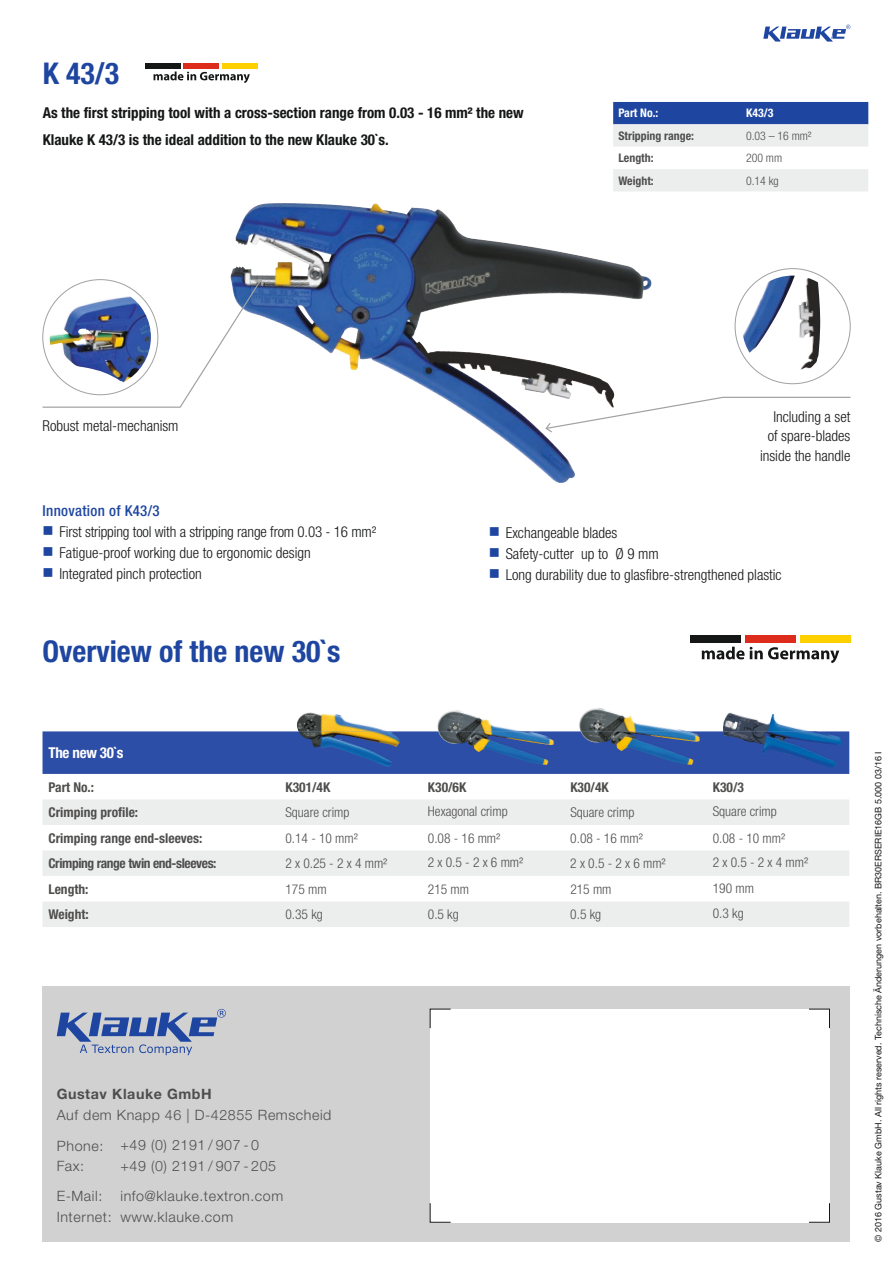
<style>
.page{position:relative;width:893px;height:1263px;background:#fff}
.page>*{position:absolute;margin:0;border:0;box-sizing:border-box;transform-origin:0 0}
.t1{font:700 condensed 30px "Helvetica Neue LT Pro";color:#1e46a1}
.t2{font:300 condensed 15px/20px "Helvetica Neue LT Pro";color:#151616;text-align:right}
.t3{font:700 condensed 15px/26.7px "Helvetica Neue LT Pro";color:#151616}
.t4{font:500 condensed 15px "Helvetica Neue LT Pro";letter-spacing:.02em;color:#1e46a1}
.t5{font:700 condensed 15px "Helvetica Neue LT Pro";letter-spacing:-.02em;color:#fff}
.t6{font:300 14.25px/30px "Helvetica Neue LT Pro";letter-spacing:.04em;color:#4e4e4d}
.t7{font:700 14.25px "Helvetica Neue LT Pro";letter-spacing:.04em;color:#4e4e4d}
.t8{font:300 condensed 13.5px/25.5px "Helvetica Neue LT Pro";color:#4e4e4d}
.t9{font:700 condensed 13.5px "Helvetica Neue LT Pro";color:#4e4e4d}
.t10{font:700 condensed 13.5px "Helvetica Neue LT Pro";letter-spacing:-.03em;color:#4e4e4d}
.t11{font:700 condensed 11.85px "Helvetica Neue LT Pro";color:#4e4e4d}
.t12{font:300 condensed 11.85px "Helvetica Neue LT Pro";color:#4e4e4d}
.t13{font:700 condensed 11.85px "Helvetica Neue LT Pro";color:#fff}
.t14{font:9px "Helvetica Neue LT Pro";color:#151616}
.s1{color:#1e46a1}
</style>
<div class="page">
<img style="left:230px;top:203px;width:345px;height:280px">
<div style="left:43px;top:986px;width:807px;height:256px;background:#d1d1d2"></div>
<div style="left:430px;top:1009px;width:400px;height:213px;background:#fff"></div>
<svg style="left:57px;top:1009px;width:169px;height:46px"></svg>
<svg style="left:430px;top:1009px;width:21px;height:19px"></svg>
<svg style="left:809px;top:1203px;width:21px;height:19px"></svg>
<svg style="left:809px;top:1009px;width:21px;height:19px"></svg>
<svg style="left:430px;top:1203px;width:21px;height:19px"></svg>
<div style="left:43px;top:731px;width:806px;height:43px;background:#2d4ea6"></div>
<svg style="left:43px;top:799px;width:806px;height:128px;fill:#eceded"></svg>
<svg style="left:763px;top:25px;width:87px;height:17px"></svg>
<img style="left:579px;top:708px;width:107px;height:23px">
<img style="left:580px;top:731px;width:120px;height:34px">
<img style="left:437px;top:710px;width:84px;height:21px">
<img style="left:438px;top:731px;width:116px;height:34px">
<img style="left:723px;top:712px;width:85px;height:19px">
<img style="left:723px;top:731px;width:120px;height:37px">
<img style="left:297px;top:712px;width:90px;height:19px">
<img style="left:299px;top:731px;width:101px;height:35px">
<div style="left:690px;top:635px;width:50px;height:7px;background:#151616"></div>
<div style="left:745px;top:635px;width:50px;height:7px;background:#dd2b1c"></div>
<div style="left:800px;top:635px;width:50px;height:7px;background:#fdd000"></div>
<svg style="left:702px;top:647px;width:137px;height:16px"></svg>
<div style="left:145px;top:63px;width:36px;height:6px;background:#151616"></div>
<div style="left:184px;top:63px;width:35px;height:6px;background:#dd2b1c"></div>
<div style="left:222px;top:63px;width:36px;height:6px;background:#fdd000"></div>
<svg style="left:153px;top:72px;width:97px;height:11px"></svg>
<svg style="left:42px;top:278px;width:222px;height:130px"></svg>
<svg style="left:544px;top:396px;width:307px;height:38px"></svg>
<img style="left:743px;top:276px;width:77px;height:94px">
<div style="left:43px;top:280px;width:115px;height:115px;background:#fff;border-radius:50%"></div>
<img style="left:50px;top:295px;width:101px;height:87px">
<svg style="left:613px;top:102px;width:255px;height:89px"></svg>
<h1 class="t1" style="left:43px;top:55px;width:78px">K 43/3</h1>
<p class="t3" style="left:43px;top:99px;width:482px">As the first stripping tool with a cross-section range from 0.03 - 16 mm² the new<br>Klauke K 43/3 is the ideal addition to the new Klauke 30`s.</p>
<p class="t13" style="left:618px;top:106px;width:42px">Part No.:</p>
<p class="t13" style="left:746px;top:106px;width:29px">K43/3</p>
<p class="t11" style="left:618px;top:128px;width:77px">Stripping range:</p>
<p class="t12" style="left:746px;top:129px;width:67px">0.03 – 16 mm²</p>
<p class="t11" style="left:618px;top:151px;width:37px">Length:</p>
<p class="t12" style="left:746px;top:151px;width:38px">200 mm</p>
<p class="t11" style="left:618px;top:173px;width:37px">Weight:</p>
<p class="t12" style="left:746px;top:174px;width:34px">0.14 kg</p>
<p class="t2" style="left:43px;top:416px;width:138px">Robust metal-mechanism</p>
<p class="t4" style="left:43px;top:502px;width:119px">Innovation of K43/3</p>
<p class="t2" style="left:43px;top:522px;width:335px"><span class="s1">■</span> First stripping tool with a stripping range from 0.03 - 16 mm²</p>
<p class="t2" style="left:43px;top:543px;width:270px"><span class="s1">■</span> Fatigue-proof working due to ergonomic design</p>
<p class="t2" style="left:43px;top:564px;width:161px"><span class="s1">■</span> Integrated pinch protection</p>
<h1 class="t1" style="left:43px;top:633px;width:300px">Overview of the new 30`s</h1>
<p class="t5" style="left:49px;top:744px;width:76px">The new 30`s</p>
<p class="t9" style="left:49px;top:778px;width:47px">Part No.:</p>
<p class="t9" style="left:285px;top:778px;width:46px">K301/4K</p>
<p class="t9" style="left:49px;top:804px;width:91px">Crimping profile:</p>
<p class="t8" style="left:285px;top:799px;width:65px">Square crimp</p>
<p class="t9" style="left:48px;top:829px;width:155px">Crimping range end-sleeves:</p>
<p class="t8" style="left:285px;top:825px;width:74px">0.14 - 10 mm²</p>
<p class="t10" style="left:48px;top:855px;width:170px">Crimping range twin end-sleeves:</p>
<p class="t8" style="left:285px;top:850px;width:104px">2 x 0.25 - 2 x 4 mm²</p>
<p class="t9" style="left:48px;top:881px;width:41px">Length:</p>
<p class="t8" style="left:285px;top:876px;width:43px">175 mm</p>
<p class="t9" style="left:48px;top:906px;width:42px">Weight:</p>
<p class="t8" style="left:285px;top:901px;width:39px">0.35 kg</p>
<p class="t7" style="left:57px;top:1085px;width:157px">Gustav Klauke GmbH</p>
<p class="t6" style="left:57px;top:1100px;width:276px">Auf dem Knapp 46 | D-42855 Remscheid<br>Phone: +49 (0) 2191 / 907 - 0</p>
<p class="t6" style="left:57px;top:1151px;width:29px">Fax:</p>
<p class="t6" style="left:120px;top:1151px;width:157px">+49 (0) 2191 / 907 - 205</p>
<p class="t6" style="left:57px;top:1181px;width:47px">E-Mail:</p>
<p class="t6" style="left:57px;top:1185px;width:228px;line-height:21px;text-indent:64px">info@klauke.textron.com<br>Internet: www.klauke.com</p>
<p class="t2" style="left:760px;top:406px;width:92px">Including a set of spare-blades inside the handle</p>
<p class="t2" style="left:489px;top:523px;width:130px"><span class="s1">■</span> Exchangeable blades</p>
<p class="t2" style="left:489px;top:544px;width:171px"><span class="s1">■</span> Safety-cutter up to Ø 9 mm</p>
<p class="t2" style="left:489px;top:565px;width:294px"><span class="s1">■</span> Long durability due to glasfibre-strengthened plastic</p>
<p class="t9" style="left:428px;top:778px;width:40px">K30/6K</p>
<p class="t8" style="left:428px;top:798px;width:81px;line-height:26.5px">Hexagonal crimp<br>0.08 - 16 mm²</p>
<p class="t8" style="left:428px;top:849px;width:97px;line-height:26px">2 x 0.5 - 2 x 6 mm²<br>215 mm<br>0.5 kg</p>
<p class="t9" style="left:570px;top:778px;width:40px">K30/4K</p>
<p class="t8" style="left:570px;top:800px;width:97px">Square crimp<br>0.08 - 16 mm²<br>2 x 0.5 - 2 x 6 mm²<br>215 mm<br>0.5 kg</p>
<p class="t9" style="left:713px;top:778px;width:33px">K30/3</p>
<p class="t8" style="left:713px;top:798px;width:74px;line-height:26.5px">Square crimp<br>0.08 - 10 mm²</p>
<p class="t8" style="left:713px;top:849px;width:97px">2 x 0.5 - 2 x 4 mm²<br>190 mm<br>0.3 kg</p>
<p class="t14" style="left:873px;top:1242px;width:492px;rotate:-90deg">© 2016 Gustav Klauke GmbH. All rights reserved. Technische Änderungen vorbehalten. BR30ERSERIE16GB 5.000 03/16 I</p>
</div>
